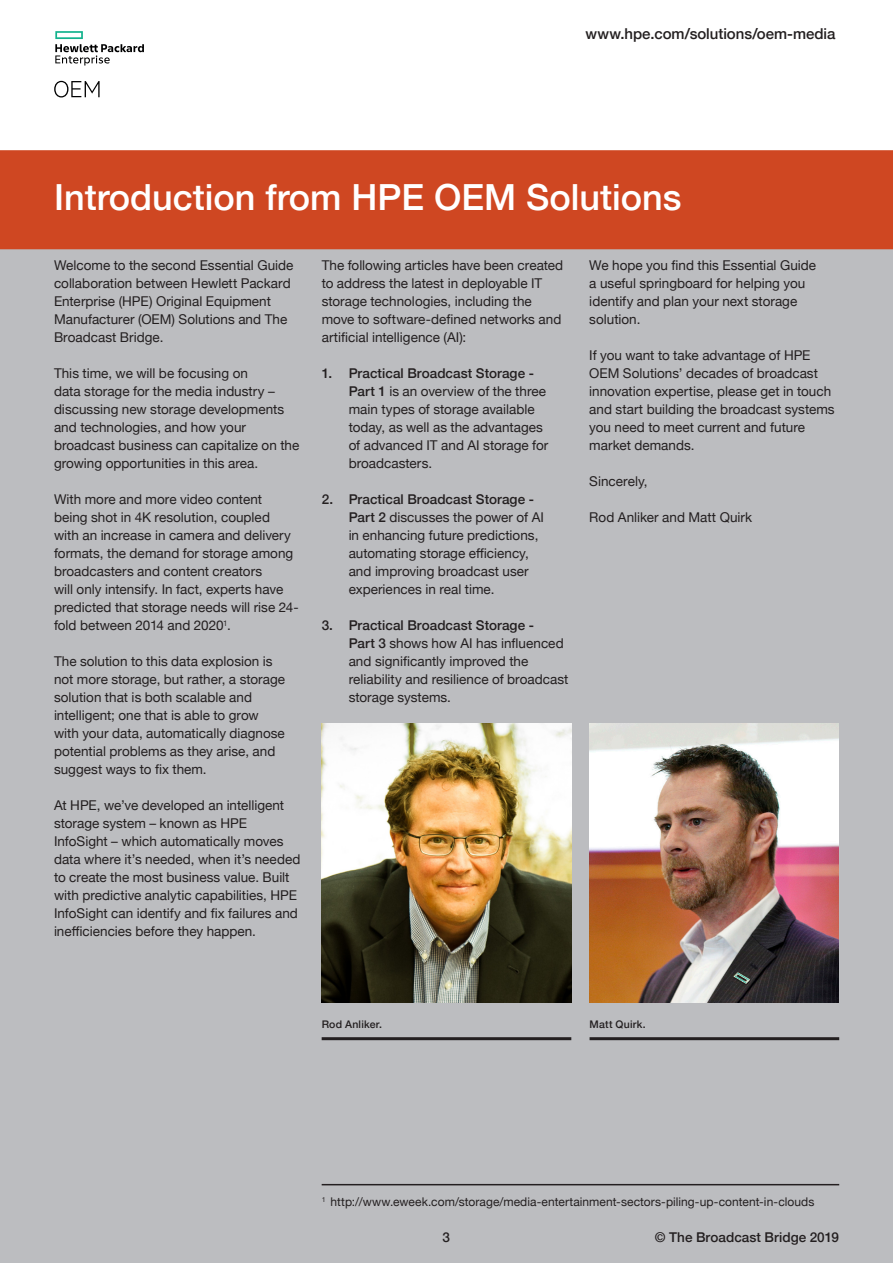
<style>
.page{position:relative;width:893px;height:1263px;background:#fff}
.page>*{position:absolute;margin:0;border:0;box-sizing:border-box;transform-origin:0 0}
.t1{font:500 36px "Helvetica Neue";color:#fff}
.t2{font:500 15px "Helvetica Neue";color:#231f20}
.intro{font:13.5px/18px "Helvetica Neue";color:#231f20}
.sub_head{font:500 13.5px "Helvetica Neue";letter-spacing:.005em;color:#231f20}
.intro-2{font:12px "Helvetica Neue";letter-spacing:.005em;color:#231f20}
.t3{font:500 10.5px "Helvetica Neue";letter-spacing:.02em;color:#231f20}
.s1{font-weight:500}
</style>
<div class="page">
<div style="left:0;top:183px;width:893px;height:1080px;background:#bcbdc0"></div>
<div style="left:0;top:150px;width:893px;height:99px;background:#cf4722"></div>
<hr style="left:322px;top:1037px;width:249px;height:3px;background:#231f20">
<img style="left:322px;top:723px;width:249px;height:279px">
<img style="left:589px;top:723px;width:250px;height:279px">
<hr style="left:590px;top:1037px;width:249px;height:3px;background:#231f20">
<hr style="left:322px;top:1184px;width:517px;height:1px;background:#231f20">
<svg style="left:55px;top:31px;width:89px;height:35px"></svg>
<svg style="left:54px;top:81px;width:46px;height:16px"></svg>
<p class="t2" style="left:586px;top:21px;width:251px">www.hpe.com/solutions/oem-media</p>
<p class="t1" style="left:54px;top:168px;width:629px">Introduction from HPE OEM Solutions</p>
<p class="intro" style="left:54px;top:257px;width:241px">Welcome to the second Essential Guide collaboration between Hewlett Packard Enterprise (HPE) Original Equipment Manufacturer (OEM) Solutions and The Broadcast Bridge.</p>
<p class="intro" style="left:54px;top:365px;width:247px">This time, we will be focusing on<br>data storage for the media industry – discussing new storage developments and technologies, and how your broadcast business can capitalize on the growing opportunities in this area.</p>
<p class="intro" style="left:54px;top:491px;width:246px">With more and more video content being shot in 4K resolution, coupled<br>with an increase in camera and delivery formats, the demand for storage among broadcasters and content creators<br>will only intensify. In fact, experts have predicted that storage needs will rise 24- fold between 2014 and 2020<sup>1</sup>.</p>
<p class="intro" style="left:54px;top:653px;width:233px">The solution to this data explosion is not more storage, but rather, a storage solution that is both scalable and intelligent; one that is able to grow with your data, automatically diagnose potential problems as they arise, and suggest ways to fix them.</p>
<p class="intro" style="left:54px;top:797px;width:248px">At HPE, we’ve developed an intelligent storage system – known as HPE InfoSight – which automatically moves data where it’s needed, when it’s needed to create the most business value. Built with predictive analytic capabilities, HPE InfoSight can identify and fix failures and inefficiencies before they happen.</p>
<p class="intro" style="left:322px;top:257px;width:243px">The following articles have been created to address the latest in deployable IT storage technologies, including the move to software-defined networks and artificial intelligence (AI):</p>
<p class="intro" style="left:349px;top:365px;width:201px;text-indent:-27px"><span class="s1">1. Practical Broadcast Storage -<br>Part 1</span> is an overview of the three main types of storage available today, as well as the advantages of advanced IT and AI storage for broadcasters.</p>
<p class="intro" style="left:349px;top:491px;width:197px;text-indent:-27px"><span class="s1">2. Practical Broadcast Storage -<br>Part 2</span> discusses the power of AI in enhancing future predictions, automating storage efficiency, and improving broadcast user experiences in real time.</p>
<p class="intro" style="left:349px;top:617px;width:221px;text-indent:-27px"><span class="s1">3. Practical Broadcast Storage -<br>Part 3</span> shows how AI has influenced and significantly improved the reliability and resilience of broadcast storage systems.</p>
<p class="intro" style="left:589px;top:257px;width:228px">We hope you find this Essential Guide a useful springboard for helping you identify and plan your next storage solution.</p>
<p class="intro" style="left:589px;top:347px;width:247px">If you want to take advantage of HPE OEM Solutions’ decades of broadcast innovation expertise, please get in touch and start building the broadcast systems you need to meet current and future market demands.</p>
<p class="intro" style="left:589px;top:473px;width:60px">Sincerely,</p>
<p class="intro" style="left:589px;top:509px;width:164px">Rod Anliker and Matt Quirk</p>
<p class="t3" style="left:322px;top:1016px;width:62px">Rod Anliker.</p>
<p class="t3" style="left:590px;top:1016px;width:58px">Matt Quirk.</p>
<p class="intro-2" style="left:322px;top:1193px;width:494px"><sup>1</sup> http://www.eweek.com/storage/media-entertainment-sectors-piling-up-content-in-clouds</p>
<p class="sub_head" style="left:442px;top:1226px;width:9px">3</p>
<p class="sub_head" style="left:655px;top:1226px;width:186px">© The Broadcast Bridge 2019</p>
</div>
